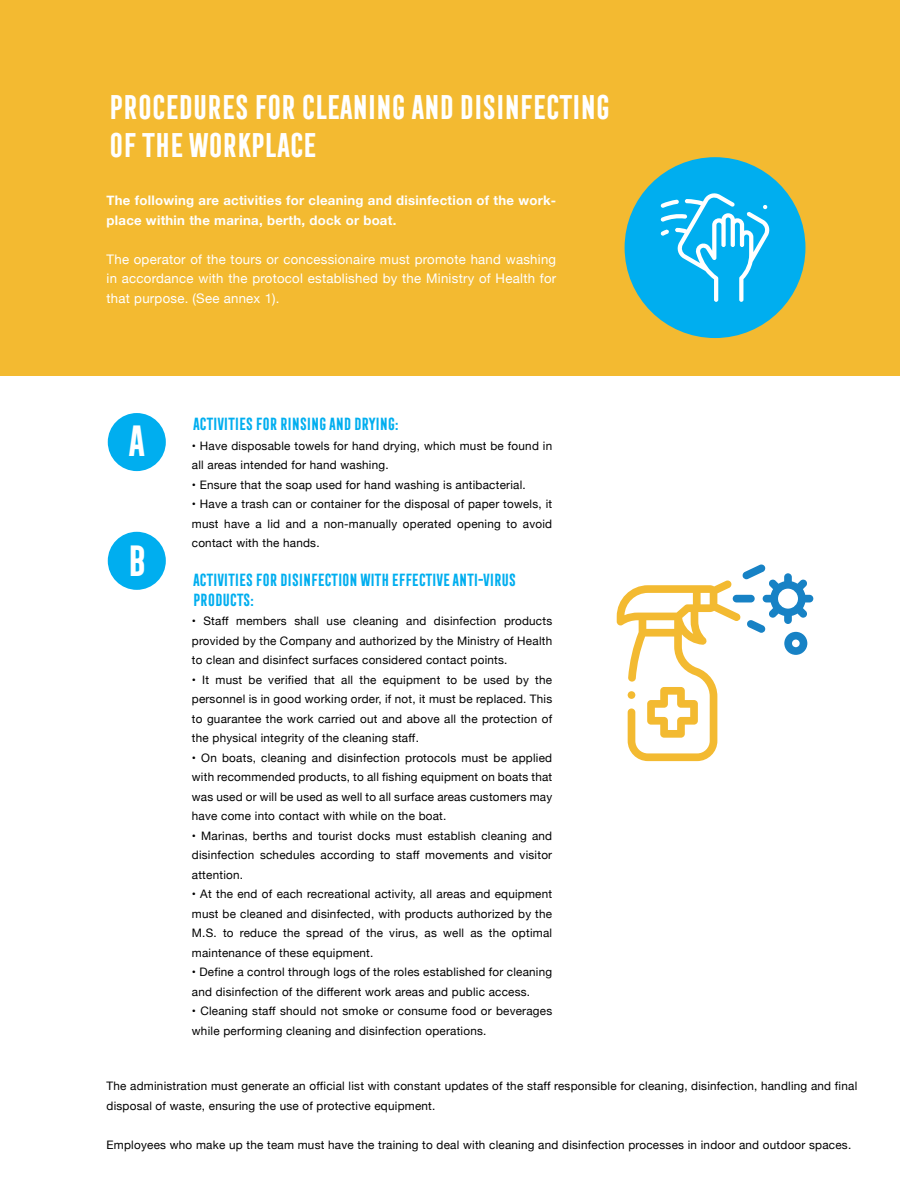
<style>
.page{position:relative;width:900px;height:1200px;background:#fff}
.page>*{position:absolute;margin:0;border:0;box-sizing:border-box;transform-origin:0 0}
.t1{font:700 40.2px "Frontage Condensed";color:#fff}
.t2{font:700 31.5px/37.8px "Frontage Condensed";letter-spacing:-.12em;color:#fff}
.t3{font:700 16.2px/19.4px "Frontage Condensed";letter-spacing:-.12em;color:#00aeef}
.t4{font:13.2px/19.5px "Helvetica Neue";letter-spacing:.02em;color:#fff;text-align:justify}
.t5{font:700 13.2px/19.5px "Helvetica Neue";letter-spacing:.02em;color:#fff}
.t6{font:11.7px/19.5px "Helvetica Neue";letter-spacing:.02em;color:#000;text-align:justify}
</style>
<div class="page">
<div style="left:0;top:0;width:900px;height:375px;background:#f3ba31"></div>
<div style="left:108px;top:413px;width:58px;height:58px;background:#00aeef;border-radius:50%"></div>
<div style="left:108px;top:532px;width:58px;height:58px;background:#00aeef;border-radius:50%"></div>
<div style="left:625px;top:157px;width:180px;height:181px;background:#00aeef;border-radius:50%"></div>
<svg style="left:660px;top:193px;width:110px;height:109px"></svg>
<svg style="left:617px;top:564px;width:196px;height:197px"></svg>
<h2 class="t2" style="left:107px;top:88px;width:506px">PROCEDURES FOR CLEANING AND DISINFECTING<br>OF THE WORKPLACE</h2>
<p class="t5" style="left:107px;top:191px;width:451px">The following are activities for cleaning and disinfection of the work&shy;place within the marina, berth, dock or boat.</p>
<p class="t4" style="left:107px;top:250px;width:451px">The operator of the tours or concessionaire must promote hand washing in accordance with the protocol established by the Ministry of Health for that purpose. (See annex 1).</p>
<h1 class="t1" style="left:125px;top:418px;width:22px">A</h1>
<h1 class="t1" style="left:124px;top:538px;width:25px">B</h1>
<h3 class="t3" style="left:192px;top:414px;width:208px">ACTIVITIES FOR RINSING AND DRYING:</h3>
<p class="t6" style="left:192px;top:437px;width:362px">• Have disposable towels for hand drying, which must be found in all areas intended for hand washing.</p>
<p class="t6" style="left:192px;top:476px;width:335px">• Ensure that the soap used for hand washing is antibacterial.</p>
<p class="t6" style="left:192px;top:495px;width:362px">• Have a trash can or container for the disposal of paper towels, it must have a lid and a non-manually operated opening to avoid contact with the hands.</p>
<h3 class="t3" style="left:192px;top:570px;width:326px">ACTIVITIES FOR DISINFECTION WITH EFFECTIVE ANTI-VIRUS<br>PRODUCTS:</h3>
<p class="t6" style="left:192px;top:612px;width:362px">• Staff members shall use cleaning and disinfection products provided by the Company and authorized by the Ministry of Health to clean and disinfect surfaces considered contact points.</p>
<p class="t6" style="left:192px;top:670px;width:362px">• It must be verified that all the equipment to be used by the personnel is in good working order, if not, it must be replaced. This to guarantee the work carried out and above all the protection of the physical integrity of the cleaning staff.</p>
<p class="t6" style="left:192px;top:748px;width:362px">• On boats, cleaning and disinfection protocols must be applied with recommended products, to all fishing equipment on boats that was used or will be used as well to all surface areas customers may have come into contact with while on the boat.</p>
<p class="t6" style="left:192px;top:826px;width:362px">• Marinas, berths and tourist docks must establish cleaning and disinfection schedules according to staff movements and visitor attention.</p>
<p class="t6" style="left:192px;top:885px;width:362px">• At the end of each recreational activity, all areas and equipment must be cleaned and disinfected, with products authorized by the M.S. to reduce the spread of the virus, as well as the optimal maintenance of these equipment.</p>
<p class="t6" style="left:192px;top:963px;width:362px">• Define a control through logs of the roles established for cleaning and disinfection of the different work areas and public access.</p>
<p class="t6" style="left:192px;top:1002px;width:362px">• Cleaning staff should not smoke or consume food or beverages while performing cleaning and disinfection operations.</p>
<p class="t6" style="left:107px;top:1077px;width:752px">The administration must generate an official list with constant updates of the staff responsible for cleaning, disinfection, handling and final disposal of waste, ensuring the use of protective equipment.</p>
<p class="t6" style="left:107px;top:1135px;width:746px">Employees who make up the team must have the training to deal with cleaning and disinfection processes in indoor and outdoor spaces.</p>
</div>
